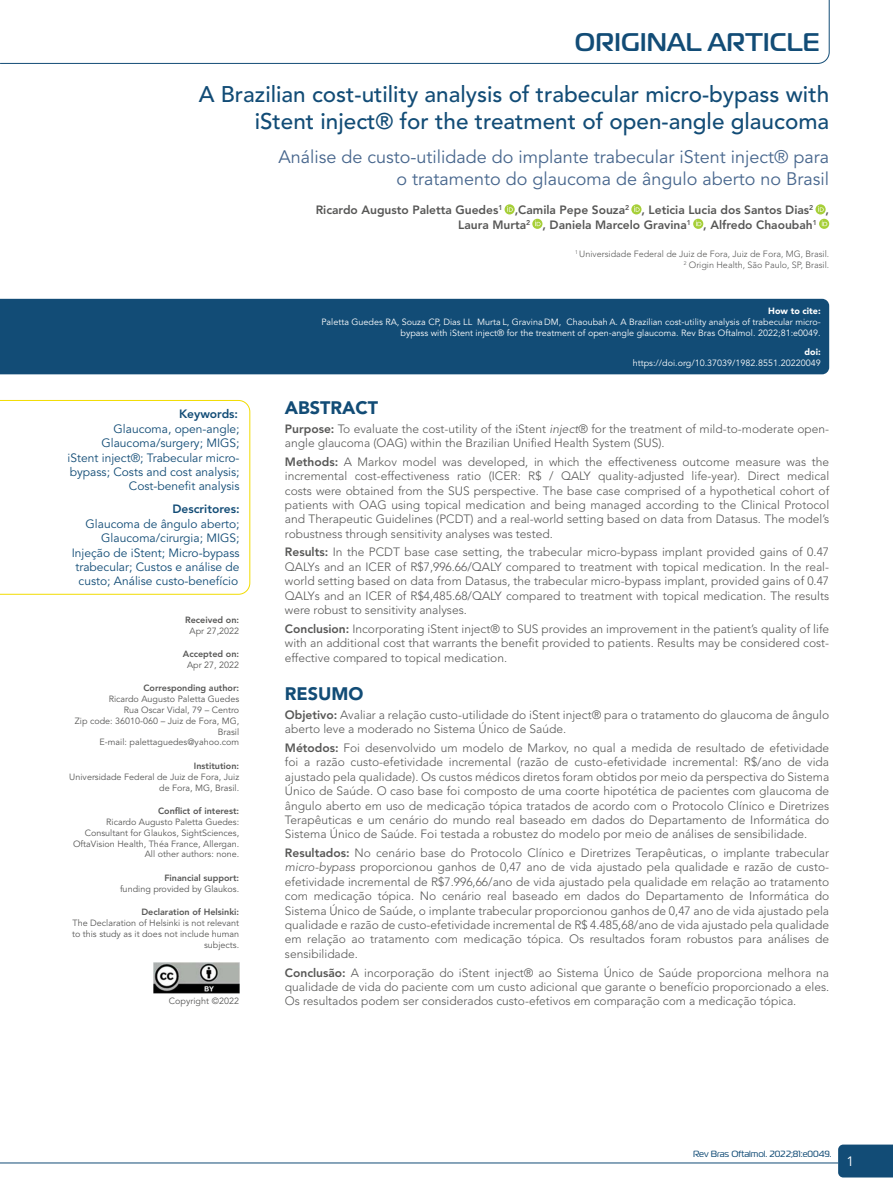
<style>
.page{position:relative;width:893px;height:1191px;background:#fff}
.page>*{position:absolute;margin:0;border:0;box-sizing:border-box;transform-origin:0 0}
.t1{font:500 25.5px "Magistral";letter-spacing:.01em;color:#124c76}
.t2{font:500 22.5px/27px "Avenir LT Std";color:#124c76;text-align:right}
.t3{font:18px/21.6px "Avenir LT Std";color:#47668d;text-align:right}
.t4{font:900 18px "Avenir LT Std";color:#124c76}
.t5{font:13.5px "Avenir LT Std";color:#fff}
.t6{font:300 12px/14.4px "Avenir LT Std";color:#575756;text-align:justify}
.t7{font:12px/14.4px "Avenir LT Std";color:#124c76;text-align:right}
.t8{font:800 12px/14.4px "Avenir LT Std";color:#575756}
.t9{font:800 12px "Avenir LT Std";color:#124c76}
.t10{font:9px/10.8px "Avenir LT Std";color:#575756;text-align:right}
.t11{font:9px/10.8px "Avenir LT Std";color:#fff;text-align:right}
.t12{font:800 9px "Avenir LT Std";color:#575756}
.t13{font:300 9px/10.8px "Avenir LT Std";color:#575756;text-align:right}
.t14{font:9px "Magistral";color:#124c76}
.t15{font:900 9px "Avenir LT Std";color:#fff}
.s1{font-weight:800}
.s2{font-style:italic}
</style>
<div class="page">
<div style="left:838px;top:1144px;width:55px;height:33px;background:#124c76"></div>
<hr style="left:0;top:1162px;width:838px;height:1px;background:#124c76">
<svg style="left:1px;top:0;width:829px;height:64px"></svg>
<svg style="left:0;top:400px;width:250px;height:194px"></svg>
<div style="left:0;top:299px;width:829px;height:75px;background:#124c76"></div>
<svg style="left:505px;top:204px;width:10px;height:10px"></svg>
<svg style="left:507px;top:206px;width:6px;height:6px"></svg>
<svg style="left:631px;top:204px;width:10px;height:10px"></svg>
<svg style="left:634px;top:206px;width:6px;height:6px"></svg>
<svg style="left:815px;top:204px;width:11px;height:10px"></svg>
<svg style="left:818px;top:206px;width:6px;height:6px"></svg>
<svg style="left:532px;top:219px;width:10px;height:10px"></svg>
<svg style="left:535px;top:221px;width:6px;height:5px"></svg>
<svg style="left:693px;top:219px;width:10px;height:10px"></svg>
<svg style="left:696px;top:221px;width:5px;height:5px"></svg>
<svg style="left:819px;top:219px;width:10px;height:10px"></svg>
<svg style="left:822px;top:221px;width:5px;height:5px"></svg>
<img style="left:153px;top:962px;width:86px;height:31px">
<h1 class="t1" style="left:575px;top:27px;width:246px">ORIGINAL ARTICLE</h1>
<h2 class="t2" style="left:199px;top:81px;width:632px">A Brazilian cost-utility analysis of trabecular micro-bypass with iStent inject® for the treatment of open-angle glaucoma</h2>
<h3 class="t3" style="left:279px;top:147px;width:552px">Análise de custo-utilidade do implante trabecular iStent inject® para o tratamento do glaucoma de ângulo aberto no Brasil</h3>
<p class="t8" style="left:458px;top:203px;width:373px;text-indent:-142px">Ricardo Augusto Paletta Guedes<sup>1</sup> ,Camila Pepe Souza<sup>2</sup> , Leticia Lucia dos Santos Dias<sup>2</sup> ,<br>Laura Murta<sup>2</sup> , Daniela Marcelo Gravina<sup>1</sup> , Alfredo Chaoubah<sup>1</sup></p>
<p class="t13" style="left:575px;top:248px;width:256px"><sup>1</sup> Universidade Federal de Juiz de Fora, Juiz de Fora, MG, Brasil.<br><sup>2</sup> Origin Health, São Paulo, SP, Brasil.</p>
<p class="t9" style="left:179px;top:407px;width:61px">Keywords:</p>
<p class="t7" style="left:68px;top:422px;width:173px">Glaucoma, open-angle;<br>Glaucoma/surgery; MIGS;<br>iStent inject®; Trabecular micro&shy;bypass; Costs and cost analysis;<br>Cost-benefit analysis</p>
<p class="t9" style="left:173px;top:502px;width:69px">Descritores:</p>
<p class="t7" style="left:72px;top:517px;width:169px">Glaucoma de ângulo aberto;<br>Glaucoma/cirurgia; MIGS;<br>Injeção de iStent; Micro-bypass trabecular; Custos e análise de custo; Análise custo-benefício</p>
<p class="t12" style="left:185px;top:614px;width:56px">Received on:</p>
<p class="t10" style="left:189px;top:625px;width:51px">Apr 27,2022</p>
<p class="t12" style="left:183px;top:648px;width:58px">Accepted on:</p>
<p class="t10" style="left:187px;top:659px;width:54px">Apr 27, 2022</p>
<p class="t12" style="left:143px;top:683px;width:97px">Corresponding author:</p>
<p class="t10" style="left:75px;top:694px;width:166px">Ricardo Augusto Paletta Guedes<br>Rua Oscar Vidal, 79 – Centro<br>Zip code: 36010-060 – Juiz de Fora, MG,<br>Brasil<br>E-mail: palettaguedes@yahoo.com</p>
<p class="t12" style="left:194px;top:760px;width:47px">Institution:</p>
<p class="t10" style="left:69px;top:771px;width:171px">Universidade Federal de Juiz de Fora, Juiz de Fora, MG, Brasil.</p>
<p class="t12" style="left:158px;top:805px;width:83px">Conflict of interest:</p>
<p class="t10" style="left:73px;top:816px;width:168px">Ricardo Augusto Paletta Guedes:<br>Consultant for Glaukos, SightSciences, OftaVision Health, Théa France, Allergan.<br>All other authors: none.</p>
<p class="t12" style="left:164px;top:872px;width:76px">Financial support:</p>
<p class="t10" style="left:120px;top:883px;width:121px">funding provided by Glaukos.</p>
<p class="t12" style="left:141px;top:907px;width:99px">Declaration of Helsinki:</p>
<p class="t10" style="left:72px;top:918px;width:169px">The Declaration of Helsinki is not relevant to this study as it does not include human subjects.</p>
<p class="t10" style="left:169px;top:995px;width:72px">Copyright ©2022</p>
<p class="t15" style="left:768px;top:305px;width:54px">How to cite:</p>
<p class="t11" style="left:321px;top:317px;width:501px">Paletta Guedes RA, Souza CP, Dias LL Murta L, Gravina DM, Chaoubah A. A Brazilian cost-utility analysis of trabecular micro&shy;bypass with iStent inject® for the treatment of open-angle glaucoma. Rev Bras Oftalmol. 2022;81:e0049.</p>
<p class="t15" style="left:804px;top:346px;width:18px">doi:</p>
<p class="t11" style="left:633px;top:357px;width:189px">https://doi.org/10.37039/1982.8551.20220049</p>
<h3 class="t4" style="left:285px;top:397px;width:95px">ABSTRACT</h3>
<p class="t6" style="left:285px;top:421px;width:546px"><span class="s1">Purpose:</span> To evaluate the cost-utility of the iStent <span class="s2">inject</span>® for the treatment of mild-to-moderate open&shy;angle glaucoma (OAG) within the Brazilian Unified Health System (SUS).</p>
<p class="t6" style="left:285px;top:454px;width:546px"><span class="s1">Methods:</span> A Markov model was developed, in which the effectiveness outcome measure was the incremental cost-effectiveness ratio (ICER: R$ / QALY quality-adjusted life-year). Direct medical costs were obtained from the SUS perspective. The base case comprised of a hypothetical cohort of patients with OAG using topical medication and being managed according to the Clinical Protocol and Therapeutic Guidelines (PCDT) and a real-world setting based on data from Datasus. The model’s robustness through sensitivity analyses was tested.</p>
<p class="t6" style="left:285px;top:545px;width:546px"><span class="s1">Results:</span> In the PCDT base case setting, the trabecular micro-bypass implant provided gains of 0.47<br>QALYs and an ICER of R$7,996.66/QALY compared to treatment with topical medication. In the real&shy;world setting based on data from Datasus, the trabecular micro-bypass implant, provided gains of 0.47<br>QALYs and an ICER of R$4,485.68/QALY compared to treatment with topical medication. The results were robust to sensitivity analyses.</p>
<p class="t6" style="left:285px;top:621px;width:546px"><span class="s1">Conclusion:</span> Incorporating iStent inject® to SUS provides an improvement in the patient’s quality of life with an additional cost that warrants the benefit provided to patients. Results may be considered cost&shy;effective compared to topical medication.</p>
<h3 class="t4" style="left:285px;top:683px;width:80px">RESUMO</h3>
<p class="t6" style="left:285px;top:707px;width:546px"><span class="s1">Objetivo:</span> Avaliar a relação custo-utilidade do iStent inject® para o tratamento do glaucoma de ângulo aberto leve a moderado no Sistema Único de Saúde.</p>
<p class="t6" style="left:285px;top:740px;width:546px"><span class="s1">Métodos:</span> Foi desenvolvido um modelo de Markov, no qual a medida de resultado de efetividade foi a razão custo-efetividade incremental (razão de custo-efetividade incremental: R$/ano de vida ajustado pela qualidade). Os custos médicos diretos foram obtidos por meio da perspectiva do Sistema Único de Saúde. O caso base foi composto de uma coorte hipotética de pacientes com glaucoma de ângulo aberto em uso de medicação tópica tratados de acordo com o Protocolo Clínico e Diretrizes Terapêuticas e um cenário do mundo real baseado em dados do Departamento de Informática do Sistema Único de Saúde. Foi testada a robustez do modelo por meio de análises de sensibilidade.</p>
<p class="t6" style="left:285px;top:845px;width:546px"><span class="s1">Resultados:</span> No cenário base do Protocolo Clínico e Diretrizes Terapêuticas, o implante trabecular <span class="s2">micro-bypass</span> proporcionou ganhos de 0,47 ano de vida ajustado pela qualidade e razão de custo&shy;efetividade incremental de R$7.996,66/ano de vida ajustado pela qualidade em relação ao tratamento com medicação tópica. No cenário real baseado em dados do Departamento de Informática do Sistema Único de Saúde, o implante trabecular proporcionou ganhos de 0,47 ano de vida ajustado pela qualidade e razão de custo-efetividade incremental de R$ 4.485,68/ano de vida ajustado pela qualidade em relação ao tratamento com medicação tópica. Os resultados foram robustos para análises de sensibilidade.</p>
<p class="t6" style="left:285px;top:965px;width:546px"><span class="s1">Conclusão:</span> A incorporação do iStent inject® ao Sistema Único de Saúde proporciona melhora na qualidade de vida do paciente com um custo adicional que garante o benefício proporcionado a eles.<br>Os resultados podem ser considerados custo-efetivos em comparação com a medicação tópica.</p>
<p class="t14" style="left:693px;top:1147px;width:140px">Rev Bras Oftalmol. 2022;81:e0049.</p>
<p class="t5" style="left:847px;top:1153px;width:9px">1</p>
</div>
